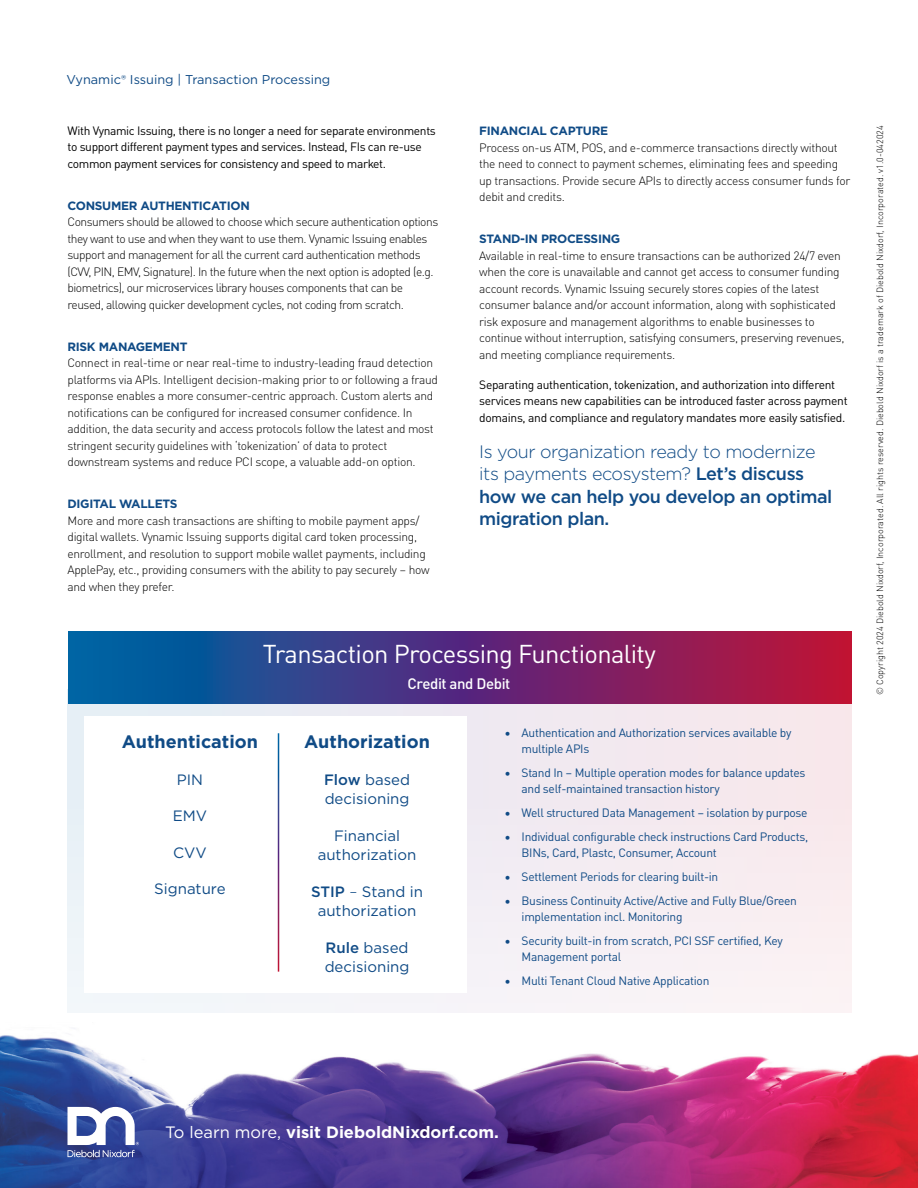
<style>
.page{position:relative;width:918px;height:1188px;background:#fff}
.page>*{position:absolute;margin:0;border:0;box-sizing:border-box;transform-origin:0 0}
.t1{font:25.5px "DIN Pro";letter-spacing:-.025em;color:#fff}
.t2{font:500 18px/22.5px "Gotham";letter-spacing:-.025em;color:#104b86}
.t3{font:700 18px "Gotham";color:#104b86}
.t4{font:700 16.5px "Gotham";color:#fff}
.t5{font:15px/19.5px "Gotham";color:#104b86}
.t6{font:500 15px "DIN Pro";letter-spacing:-.025em;color:#fff}
.t7{font:12.75px "Gotham";color:#104b86}
.t8{font:300 12px/16.5px "DIN Pro";letter-spacing:-.025em;color:#000}
.t9{font:12px/15.8px "DIN Pro";letter-spacing:-.025em;color:#104b86}
.t10{font:12px/16.5px "DIN Pro";letter-spacing:-.03em;color:#000}
.t11{font:700 12px "Gotham";letter-spacing:-.025em;color:#104b86}
.t12{font:300 9px "DIN Pro";color:#000}
.s1{font-weight:300}
.s2{font-weight:500}
.s3{font-weight:400}
</style>
<div class="page">
<img style="left:0;top:1035px;width:918px;height:153px">
<svg style="left:67px;top:1107px;width:72px;height:50px"></svg>
<div style="left:68px;top:690px;width:783px;height:322px;background:#f5ecf2"></div>
<div style="left:84px;top:716px;width:383px;height:277px;background:#fff"></div>
<svg style="left:68px;top:631px;width:783px;height:73px;background:#573275"></svg>
<p class="t7" style="left:66px;top:71px;width:266px">Vynamic® Issuing | Transaction Processing</p>
<p class="t10" style="left:68px;top:121px;width:370px">With Vynamic Issuing, there is no longer a need for separate environments to support different payment types and services. Instead, FIs can re-use common payment services for consistency and speed to market.</p>
<p class="t11" style="left:68px;top:198px;width:184px">CONSUMER AUTHENTICATION</p>
<p class="t8" style="left:68px;top:213px;width:372px">Consumers should be allowed to choose which secure authentication options they want to use and when they want to use them. Vynamic Issuing enables support and management for all the current card authentication methods (CVV, PIN, EMV, Signature). In the future when the next option is adopted (e.g. biometrics), our microservices library houses components that can be reused, allowing quicker development cycles, not coding from scratch.</p>
<p class="t11" style="left:68px;top:339px;width:122px">RISK MANAGEMENT</p>
<p class="t8" style="left:68px;top:354px;width:372px">Connect in real-time or near real-time to industry-leading fraud detection platforms via APIs. Intelligent decision-making prior to or following a fraud response enables a more consumer-centric approach. Custom alerts and notifications can be configured for increased consumer confidence. In addition, the data security and access protocols follow the latest and most stringent security guidelines with ‘tokenization’ of data to protect downstream systems and reduce PCI scope, a valuable add-on option.</p>
<p class="t11" style="left:68px;top:496px;width:111px">DIGITAL WALLETS</p>
<p class="t8" style="left:68px;top:511px;width:364px">More and more cash transactions are shifting to mobile payment apps/ digital wallets. Vynamic Issuing supports digital card token processing, enrollment, and resolution to support mobile wallet payments, including ApplePay, etc., providing consumers with the ability to pay securely – how and when they prefer.</p>
<p class="t11" style="left:479px;top:123px;width:130px">FINANCIAL CAPTURE</p>
<p class="t8" style="left:479px;top:138px;width:373px">Process on-us ATM, POS, and e-commerce transactions directly without the need to connect to payment schemes, eliminating fees and speeding up transactions. Provide secure APIs to directly access consumer funds for debit and credits.</p>
<p class="t11" style="left:479px;top:231px;width:143px">STAND-IN PROCESSING</p>
<p class="t8" style="left:479px;top:246px;width:367px">Available in real-time to ensure transactions can be authorized 24/7 even when the core is unavailable and cannot get access to consumer funding account records. Vynamic Issuing securely stores copies of the latest consumer balance and/or account information, along with sophisticated risk exposure and management algorithms to enable businesses to continue without interruption, satisfying consumers, preserving revenues, and meeting compliance requirements.</p>
<p class="t10" style="left:479px;top:375px;width:370px">Separating authentication, tokenization, and authorization into different services means new capabilities can be introduced faster across payment domains, and compliance and regulatory mandates more easily satisfied.</p>
<h2 class="t2" style="left:479px;top:440px;width:355px"><span class="s1">Is your organization ready to modernize its payments ecosystem?</span> Let’s discuss how we can help you develop an optimal migration plan.</h2>
<h1 class="t1" style="left:263px;top:634px;width:395px">Transaction Processing Functionality</h1>
<p class="t6" style="left:408px;top:672px;width:104px">Credit and Debit</p>
<h2 class="t3" style="left:122px;top:730px;width:138px">Authentication</h2>
<p class="t5" style="left:177px;top:769px;width:28px">PIN</p>
<p class="t5" style="left:173px;top:806px;width:36px">EMV</p>
<p class="t5" style="left:173px;top:842px;width:35px">CVV</p>
<p class="t5" style="left:154px;top:879px;width:73px">Signature</p>
<h2 class="t3" style="left:304px;top:730px;width:127px">Authorization</h2>
<p class="t5" style="left:324px;top:769px;width:87px"><span class="s2">Flow</span> based decisioning</p>
<p class="t5" style="left:318px;top:825px;width:100px;text-align:center">Financial authorization</p>
<p class="t5" style="left:311px;top:881px;width:113px;text-align:center"><span class="s2">STIP</span> <span class="s1">–</span> Stand in authorization</p>
<p class="t5" style="left:325px;top:937px;width:86px"><span class="s2">Rule</span> based decisioning</p>
<p class="t9" style="left:522px;top:724px;width:271px;text-indent:-17px">• Authentication and Authorization services available by multiple APIs</p>
<p class="t9" style="left:522px;top:764px;width:285px;text-indent:-17px">• Stand In – Multiple operation modes for balance updates and self-maintained transaction history</p>
<p class="t9" style="left:505px;top:804px;width:305px">• Well structured Data Management – isolation by purpose</p>
<p class="t9" style="left:522px;top:828px;width:288px;text-indent:-17px">• Individual configurable check instructions Card Products,<br>BINs, Card, Plastc, Consumer, Account</p>
<p class="t9" style="left:505px;top:868px;width:215px">• Settlement Periods for clearing built-in</p>
<p class="t9" style="left:522px;top:892px;width:277px;text-indent:-17px">• Business Continuity Active/Active and Fully Blue/Green implementation incl. Monitoring</p>
<p class="t9" style="left:522px;top:932px;width:263px;text-indent:-17px">• Security built-in from scratch, PCI SSF certified, Key<br>Management portal</p>
<p class="t9" style="left:505px;top:972px;width:206px">• Multi Tenant Cloud Native Application</p>
<p class="t12" style="left:873px;top:695px;width:571px;rotate:-90deg">© Copyright 2024 Diebold Nixdorf, Incorporated. All rights reserved. Diebold Nixdorf is a trademark of Diebold Nixdorf, Incorporated. v1.0-042024</p>
<h3 class="t4" style="left:165px;top:1122px;width:335px"><span class="s3">To learn more,</span> visit DieboldNixdorf.com.</h3>
</div>
